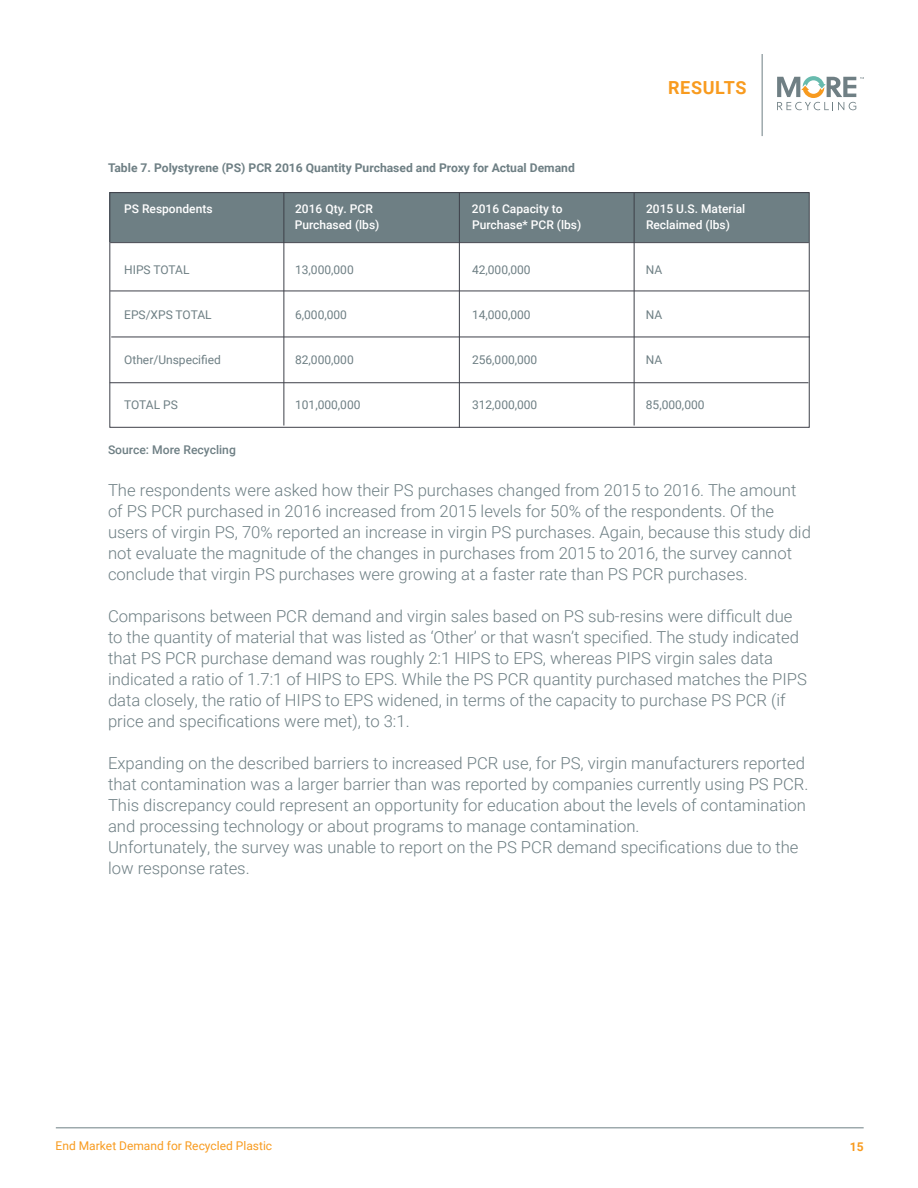
<style>
.page{position:relative;width:918px;height:1188px;background:#fff}
.page>*{position:absolute;margin:0;border:0;box-sizing:border-box;transform-origin:0 0}
.t1{font:700 18px "Roboto";letter-spacing:.035em;color:#f89b1f}
.t2{font:300 16.5px/21px "Roboto";color:#6e7f84}
.t3{font:12px "Roboto";color:#6e7f84}
.t4{font:500 12px "Roboto";color:#fff}
.t5{font:700 12px "Roboto";color:#6e7f84}
.t6{font:12px "Roboto";color:#f89b1f}
.t7{font:500 12px "Roboto";color:#6e7f84}
.t8{font:700 12px "Roboto";color:#f89b1f}
</style>
<div class="page">
<hr style="left:56px;top:1127px;width:808px;height:1px;background:#6e7f84">
<hr style="left:762px;top:54px;width:1px;height:82px;background:#6e7f84">
<svg style="left:777px;top:76px;width:87px;height:34px"></svg>
<div style="left:110px;top:193px;width:699px;height:49px;background:#6e7f84"></div>
<div style="left:109px;top:192px;width:701px;height:236px;border:1px solid #3e4049"></div>
<hr style="left:110px;top:242px;width:699px;height:1px;background:#3e4049">
<hr style="left:284px;top:193px;width:1px;height:233px;background:#3e4049">
<hr style="left:459px;top:193px;width:1px;height:235px;background:#3e4049">
<hr style="left:634px;top:193px;width:1px;height:233px;background:#3e4049">
<hr style="left:110px;top:291px;width:699px;height:1px;background:#3e4049">
<hr style="left:111px;top:337px;width:699px;height:1px;background:#3e4049">
<hr style="left:110px;top:382px;width:698px;height:1px;background:#3e4049">
<p class="t5" style="left:108px;top:160px;width:468px">Table 7. Polystyrene (PS) PCR 2016 Quantity Purchased and Proxy for Actual Demand</p>
<p class="t1" style="left:668px;top:75px;width:80px">RESULTS</p>
<p class="t4" style="left:124px;top:200px;width:90px">PS Respondents</p>
<p class="t4" style="left:295px;top:200px;width:79px">2016 Qty. PCR</p>
<p class="t4" style="left:472px;top:200px;width:92px">2016 Capacity to</p>
<p class="t4" style="left:646px;top:200px;width:101px">2015 U.S. Material</p>
<p class="t4" style="left:295px;top:217px;width:86px">Purchased (lbs)</p>
<p class="t4" style="left:472px;top:217px;width:111px">Purchase* PCR (lbs)</p>
<p class="t4" style="left:646px;top:217px;width:85px">Reclaimed (lbs)</p>
<p class="t3" style="left:124px;top:262px;width:67px">HIPS TOTAL</p>
<p class="t3" style="left:295px;top:262px;width:60px">13,000,000</p>
<p class="t3" style="left:472px;top:262px;width:60px">42,000,000</p>
<p class="t3" style="left:646px;top:262px;width:18px">NA</p>
<p class="t3" style="left:124px;top:307px;width:89px">EPS/XPS TOTAL</p>
<p class="t3" style="left:295px;top:307px;width:53px">6,000,000</p>
<p class="t3" style="left:472px;top:307px;width:60px">14,000,000</p>
<p class="t3" style="left:646px;top:307px;width:18px">NA</p>
<p class="t3" style="left:124px;top:352px;width:98px">Other/Unspecified</p>
<p class="t3" style="left:295px;top:352px;width:60px">82,000,000</p>
<p class="t3" style="left:472px;top:352px;width:67px">256,000,000</p>
<p class="t3" style="left:646px;top:352px;width:18px">NA</p>
<p class="t3" style="left:124px;top:397px;width:55px">TOTAL PS</p>
<p class="t3" style="left:295px;top:397px;width:67px">101,000,000</p>
<p class="t3" style="left:472px;top:397px;width:67px">312,000,000</p>
<p class="t3" style="left:646px;top:397px;width:60px">85,000,000</p>
<p class="t7" style="left:108px;top:442px;width:129px">Source: More Recycling</p>
<p class="t2" style="left:108px;top:479px;width:704px">The respondents were asked how their PS purchases changed from 2015 to 2016. The amount of PS PCR purchased in 2016 increased from 2015 levels for 50% of the respondents. Of the users of virgin PS, 70% reported an increase in virgin PS purchases. Again, because this study did not evaluate the magnitude of the changes in purchases from 2015 to 2016, the survey cannot conclude that virgin PS purchases were growing at a faster rate than PS PCR purchases.</p>
<p class="t2" style="left:108px;top:605px;width:700px">Comparisons between PCR demand and virgin sales based on PS sub-resins were difficult due to the quantity of material that was listed as ‘Other’ or that wasn’t specified. The study indicated that PS PCR purchase demand was roughly 2:1 HIPS to EPS, whereas PIPS virgin sales data indicated a ratio of 1.7:1 of HIPS to EPS. While the PS PCR quantity purchased matches the PIPS data closely, the ratio of HIPS to EPS widened, in terms of the capacity to purchase PS PCR (if price and specifications were met), to 3:1.</p>
<p class="t2" style="left:108px;top:752px;width:702px">Expanding on the described barriers to increased PCR use, for PS, virgin manufacturers reported that contamination was a larger barrier than was reported by companies currently using PS PCR.<br>This discrepancy could represent an opportunity for education about the levels of contamination and processing technology or about programs to manage contamination.<br>Unfortunately, the survey was unable to report on the PS PCR demand specifications due to the low response rates.</p>
<p class="t6" style="left:56px;top:1138px;width:218px">End Market Demand for Recycled Plastic</p>
<p class="t8" style="left:850px;top:1138px;width:15px">15</p>
</div>
